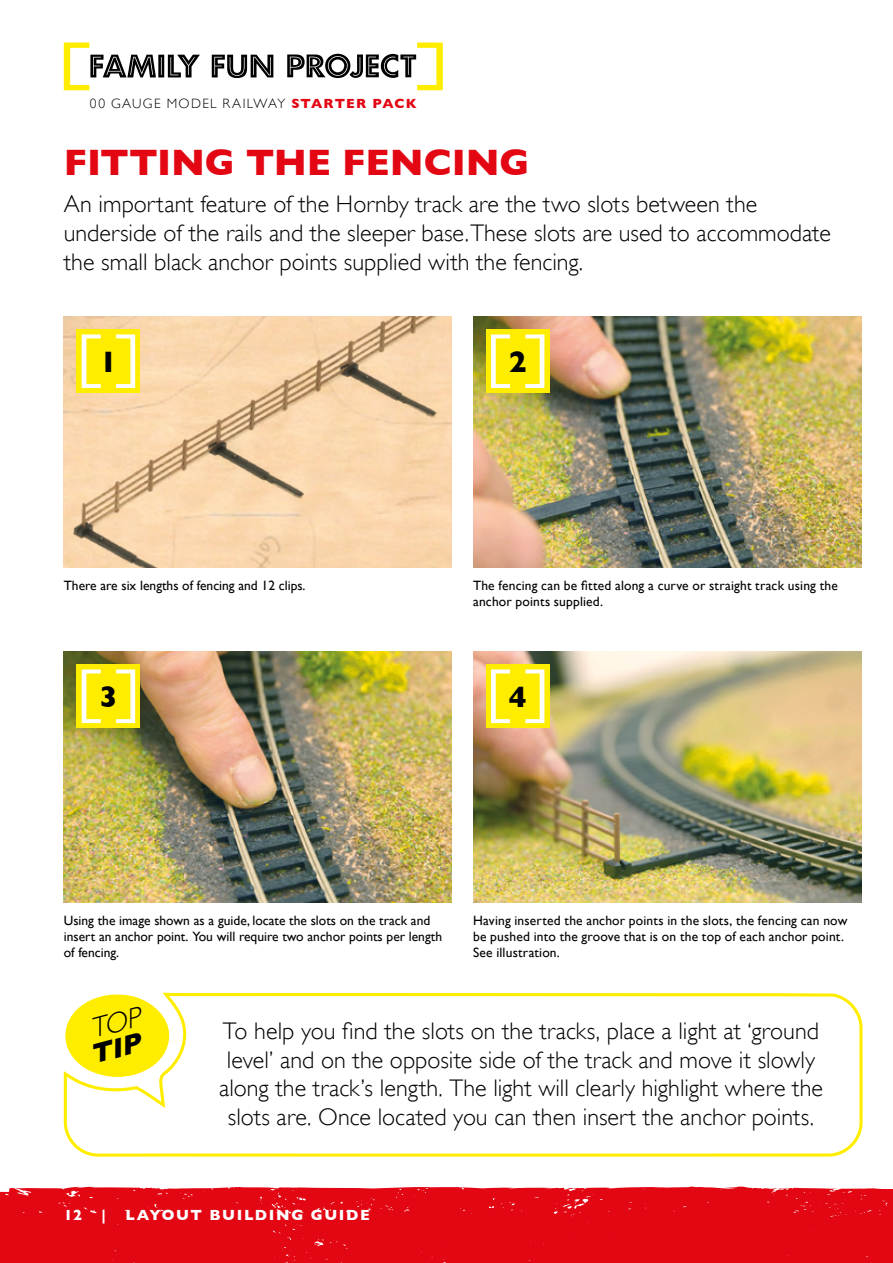
<style>
.page{position:relative;width:893px;height:1263px;background:#fff}
.page>*{position:absolute;margin:0;border:0;box-sizing:border-box;transform-origin:0 0}
.t1{font:700 37.5px "Gill Sans";letter-spacing:-.005em;color:#e30613}
.t2{font:700 30.15px "Gill Sans";color:#000}
.t3{font:300 24px/28.8px "Gill Sans";color:#000}
.t4{font:700 15px "Gill Sans";letter-spacing:.105em;color:#fff}
.t5{font:13.5px/16.2px "Gill Sans";letter-spacing:.01em;color:#000}
.t6{font:300 13.5px "Gill Sans";letter-spacing:.1em;color:#000}
.s1{font-weight:700;color:#e30613}
</style>
<div class="page">
<svg style="left:0;top:1186px;width:893px;height:26px;background:#e51c28"></svg>
<div style="left:0;top:1212px;width:893px;height:51px;background:#e30613"></div>
<svg style="left:64px;top:43px;width:136px;height:47px"></svg>
<svg style="left:212px;top:55px;width:61px;height:23px"></svg>
<svg style="left:287px;top:43px;width:156px;height:47px"></svg>
<img style="left:64px;top:317px;width:388px;height:251px">
<img style="left:64px;top:652px;width:388px;height:251px">
<img style="left:473px;top:317px;width:388px;height:251px">
<img style="left:473px;top:652px;width:388px;height:251px">
<div style="left:77px;top:329px;width:63px;height:64px;background:#ffed00"></div>
<svg style="left:116px;top:334px;width:19px;height:54px"></svg>
<svg style="left:82px;top:334px;width:19px;height:54px"></svg>
<div style="left:77px;top:664px;width:63px;height:64px;background:#ffed00"></div>
<svg style="left:116px;top:669px;width:19px;height:54px"></svg>
<svg style="left:82px;top:669px;width:19px;height:54px"></svg>
<div style="left:486px;top:329px;width:64px;height:64px;background:#ffed00"></div>
<svg style="left:525px;top:334px;width:19px;height:54px"></svg>
<svg style="left:491px;top:334px;width:19px;height:54px"></svg>
<div style="left:486px;top:664px;width:64px;height:64px;background:#ffed00"></div>
<svg style="left:525px;top:669px;width:19px;height:54px"></svg>
<svg style="left:491px;top:669px;width:19px;height:54px"></svg>
<svg style="left:63px;top:992px;width:800px;height:165px"></svg>
<svg style="left:65px;top:994px;width:105px;height:83px"></svg>
<p class="t6" style="left:90px;top:93px;width:328px">00 GAUGE MODEL RAILWAY <span class="s1">STARTER PACK</span></p>
<h1 class="t1" style="left:64px;top:140px;width:467px">FITTING THE FENCING</h1>
<p class="t3" style="left:64px;top:189px;width:769px">An important feature of the Hornby track are the two slots between the underside of the rails and the sleeper base.These slots are used to accommodate the small black anchor points supplied with the fencing.</p>
<p class="t2" style="left:99px;top:344px;width:19px">1</p>
<p class="t2" style="left:509px;top:344px;width:19px">2</p>
<p class="t5" style="left:64px;top:577px;width:243px">There are six lengths of fencing and 12 clips.</p>
<p class="t2" style="left:99px;top:679px;width:19px">3</p>
<p class="t5" style="left:473px;top:577px;width:366px">The fencing can be fitted along a curve or straight track using the anchor points supplied.</p>
<p class="t2" style="left:509px;top:679px;width:19px">4</p>
<p class="t5" style="left:64px;top:912px;width:380px">Using the image shown as a guide, locate the slots on the track and insert an anchor point. You will require two anchor points per length of fencing.</p>
<p class="t5" style="left:473px;top:912px;width:376px">Having inserted the anchor points in the slots, the fencing can now be pushed into the groove that is on the top of each anchor point.<br>See illustration.</p>
<p class="t3" style="left:219px;top:1015px;width:605px;text-align:center">To help you find the slots on the tracks, place a light at ‘ground level’ and on the opposite side of the track and move it slowly along the track’s length. The light will clearly highlight where the slots are. Once located you can then insert the anchor points.</p>
<p class="t4" style="left:64px;top:1206px;width:20px">12</p>
<p class="t4" style="left:102px;top:1206px;width:6px">|</p>
<p class="t4" style="left:125px;top:1206px;width:246px">LAYOUT BUILDING GUIDE</p>
</div>
